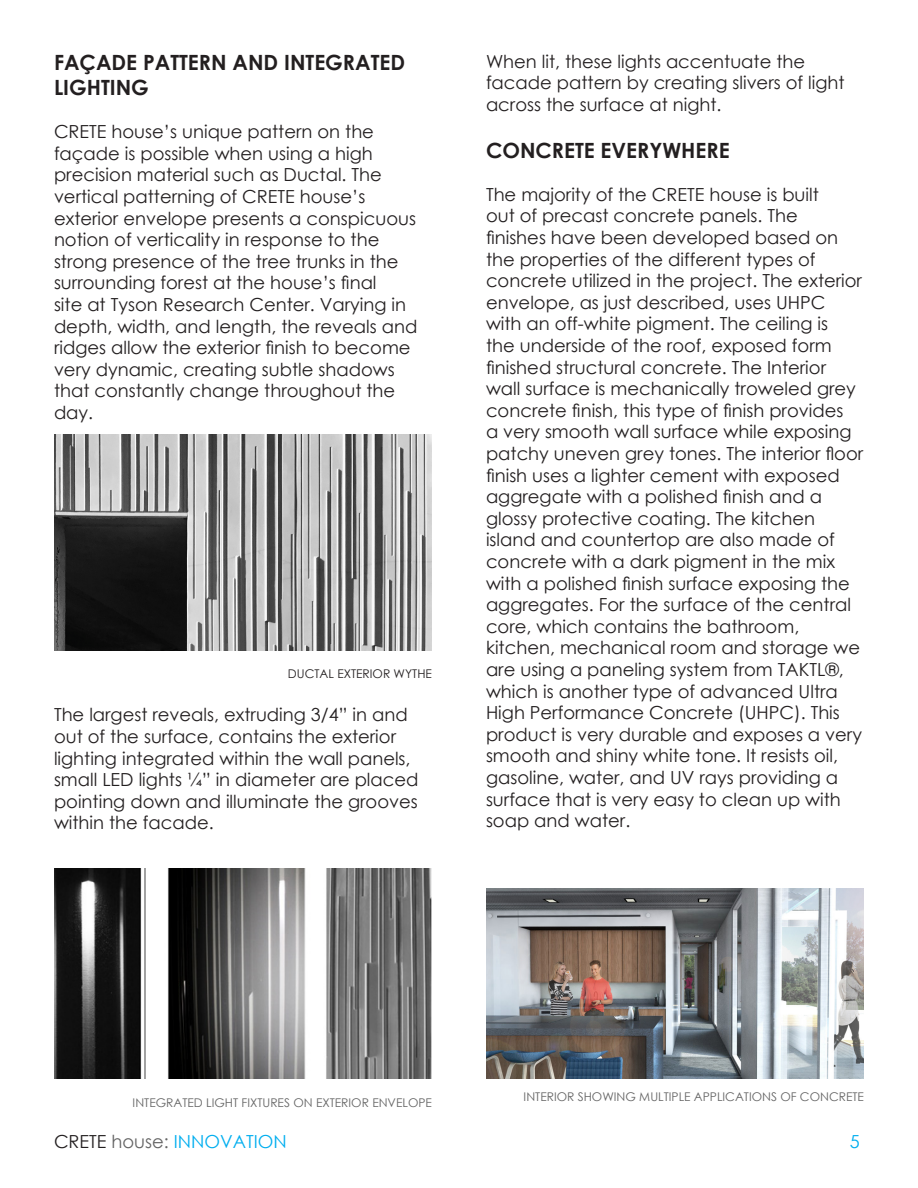
<style>
.page{position:relative;width:918px;height:1188px;background:#fff}
.page>*{position:absolute;margin:0;border:0;box-sizing:border-box;transform-origin:0 0}
.t1{font:700 21px/25.2px "Century Gothic";color:#231f20}
.t2{font:18px/21.6px "Century Gothic";color:#231f20}
.t3{font:18px "Century Gothic";color:#00aeef}
.t4{font:12px "Century Gothic";color:#646464}
.t5{font:12px "Century Gothic";color:#231f20}
.s1{color:#231f20}
.s2{color:#646464}
</style>
<div class="page">
<img style="left:54px;top:434px;width:378px;height:217px">
<img style="left:54px;top:869px;width:378px;height:209px">
<img style="left:486px;top:889px;width:378px;height:189px">
<p class="t1" style="left:54px;top:49px;width:353px">FAÇADE PATTERN AND INTEGRATED<br>LIGHTING</p>
<p class="t2" style="left:54px;top:121px;width:365px">CRETE house’s unique pattern on the façade is possible when using a high precision material such as Ductal. The vertical patterning of CRETE house’s exterior envelope presents a conspicuous notion of verticality in response to the strong presence of the tree trunks in the surrounding forest at the house’s final<br>site at Tyson Research Center. Varying in depth, width, and length, the reveals and ridges allow the exterior finish to become very dynamic, creating subtle shadows that constantly change throughout the day.</p>
<p class="t5" style="left:288px;top:665px;width:146px">DUCTAL EXTERIOR WYTHE</p>
<p class="t2" style="left:54px;top:704px;width:366px">The largest reveals, extruding 3/4” in and out of the surface, contains the exterior lighting integrated within the wall panels, small LED lights ¼” in diameter are placed pointing down and illuminate the grooves within the facade.</p>
<p class="t2" style="left:486px;top:50px;width:360px">When lit, these lights accentuate the facade pattern by creating slivers of light across the surface at night.</p>
<p class="t1" style="left:486px;top:136px;width:245px">CONCRETE EVERYWHERE</p>
<p class="t2" style="left:486px;top:183px;width:379px">The majority of the CRETE house is built<br>out of precast concrete panels. The<br>finishes have been developed based on the properties of the different types of concrete utilized in the project. The exterior envelope, as just described, uses UHPC with an off-white pigment. The ceiling is<br>the underside of the roof, exposed form finished structural concrete. The Interior wall surface is mechanically troweled grey concrete finish, this type of finish provides<br>a very smooth wall surface while exposing patchy uneven grey tones. The interior floor finish uses a lighter cement with exposed aggregate with a polished finish and a glossy protective coating. The kitchen island and countertop are also made of concrete with a dark pigment in the mix with a polished finish surface exposing the aggregates. For the surface of the central core, which contains the bathroom, kitchen, mechanical room and storage we are using a paneling system from TAKTL®, which is another type of advanced Ultra High Performance Concrete (UHPC). This product is very durable and exposes a very smooth and shiny white tone. It resists oil, gasoline, water, and UV rays providing a surface that is very easy to clean up with soap and water.</p>
<p class="t4" style="left:133px;top:1094px;width:301px">INTEGRATED LIGHT FIXTURES ON EXTERIOR ENVELOPE</p>
<p class="t4" style="left:524px;top:1088px;width:342px">INTERIOR SHOWING MULTIPLE APPLICATIONS OF CONCRETE</p>
<p class="t3" style="left:54px;top:1128px;width:234px"><span class="s1">CRETE</span> <span class="s2">house:</span> INNOVATION</p>
<p class="t3" style="left:850px;top:1128px;width:11px">5</p>
</div>
